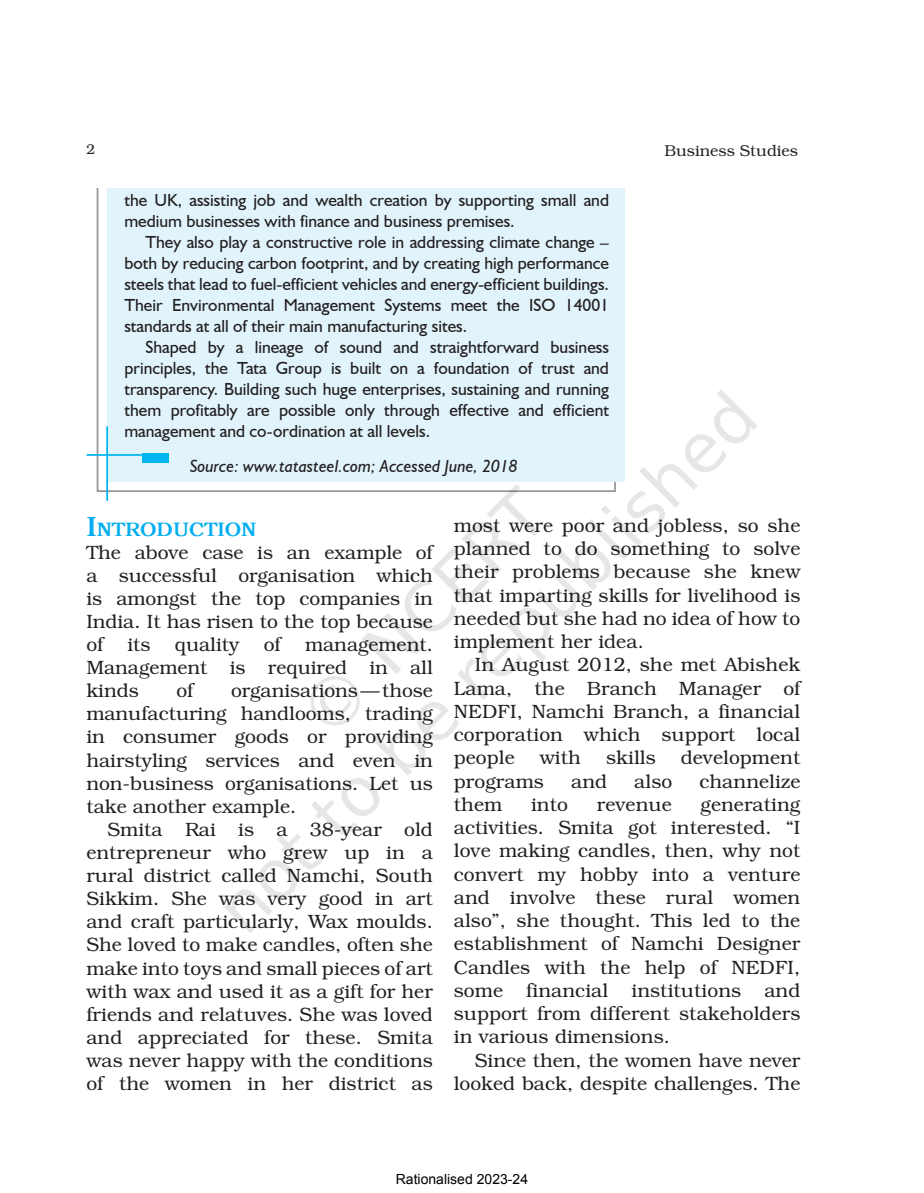
<style>
.page{position:relative;width:924px;height:1193px;background:#fff}
.page>*{position:absolute;margin:0;border:0;box-sizing:border-box;transform-origin:0 0}
.t1{font:700 19.6px "Bookman";color:#00aeef}
.t2{font:19.25px/23.1px "Bookman";letter-spacing:.005em;color:#231f20;text-align:justify}
.t3{font:17.5px/21px "Humanist 521 BT";color:#231f20;text-align:justify}
.t4{font:italic 17.5px "Humanist 521 BT";color:#231f20}
.t5{font:15.75px "Bookman";color:#231f20}
.t6{font:14px "Arial";color:#000}
.t7{font:14px "Bookman";color:#231f20}
.s1{font-size:28px}
</style>
<div class="page">
<img style="left:86px;top:188px;width:539px;height:313px">
<img style="left:129px;top:321px;width:628px;height:612px">
<p class="t7" style="left:86px;top:141px;width:10px">2</p>
<p class="t5" style="left:665px;top:141px;width:135px">Business Studies</p>
<p class="t3" style="left:124px;top:189px;width:486px">the UK, assisting job and wealth creation by supporting small and medium businesses with finance and business premises.</p>
<p class="t3" style="left:124px;top:231px;width:486px;text-indent:21px">They also play a constructive role in addressing climate change – both by reducing carbon footprint, and by creating high performance steels that lead to fuel-efficient vehicles and energy-efficient buildings.<br>Their Environmental Management Systems meet the ISO 14001 standards at all of their main manufacturing sites.</p>
<p class="t3" style="left:124px;top:336px;width:486px;text-indent:21px">Shaped by a lineage of sound and straightforward business principles, the Tata Group is built on a foundation of trust and transparency. Building such huge enterprises, sustaining and running them profitably are possible only through effective and efficient management and co-ordination at all levels.</p>
<p class="t4" style="left:190px;top:455px;width:329px">Source: www.tatasteel.com; Accessed June, 2018</p>
<p class="t1" style="left:86px;top:517px;width:172px"><span class="s1">I</span>NTRODUCTION</p>
<p class="t2" style="left:86px;top:540px;width:348px">The above case is an example of a successful organisation which is amongst the top companies in India. It has risen to the top because of</p>
<p class="t2" style="left:128px;top:633px;width:25px">its</p>
<p class="t2" style="left:175px;top:633px;width:66px">quality</p>
<p class="t2" style="left:264px;top:633px;width:18px">of</p>
<p class="t2" style="left:86px;top:633px;width:348px;text-indent:219px">management.<br>Management is required in all kinds</p>
<p class="t2" style="left:176px;top:679px;width:18px">of</p>
<p class="t2" style="left:86px;top:679px;width:348px;text-indent:145px">organisations—those manufacturing handlooms, trading in consumer goods or providing hairstyling services and even in non-business organisations. Let us take another example.</p>
<p class="t2" style="left:86px;top:818px;width:348px;text-indent:21px">Smita Rai is a 38-year old entrepreneur who grew up in a rural district called Namchi, South Sikkim. She was very good in art and craft particularly, Wax moulds.<br>She loved to make candles, often she make into toys and small pieces of art with wax and used it as a gift for her friends and relatuves. She was loved and appreciated for these. Smita was never happy with the conditions of the women in her district as</p>
<p class="t2" style="left:454px;top:513px;width:348px">most were poor and jobless, so she planned to do something to solve their problems because she knew that imparting skills for livelihood is needed but she had no idea of how to implement her idea.</p>
<p class="t2" style="left:454px;top:653px;width:348px;text-indent:21px">In August 2012, she met Abishek Lama, the Branch Manager of NEDFI, Namchi Branch, a financial corporation which support local people</p>
<p class="t2" style="left:540px;top:746px;width:43px">with</p>
<p class="t2" style="left:606px;top:746px;width:51px">skills</p>
<p class="t2" style="left:681px;top:746px;width:121px">development</p>
<p class="t2" style="left:454px;top:769px;width:92px">programs</p>
<p class="t2" style="left:571px;top:769px;width:37px">and</p>
<p class="t2" style="left:634px;top:769px;width:40px">also</p>
<p class="t2" style="left:699px;top:769px;width:102px">channelize</p>
<p class="t2" style="left:454px;top:793px;width:50px">them</p>
<p class="t2" style="left:531px;top:793px;width:38px">into</p>
<p class="t2" style="left:597px;top:793px;width:77px">revenue</p>
<p class="t2" style="left:454px;top:792px;width:348px;text-indent:247px">generating activities. Smita got interested. “I love making candles, then, why not convert my hobby into a venture and involve these rural women also”, she thought. This led to the establishment of Namchi Designer Candles with the help of NEDFI, some financial institutions and support from different stakeholders in various dimensions.</p>
<p class="t2" style="left:454px;top:1048px;width:348px;text-align:right">Since then, the women have never looked back, despite challenges. The</p>
<p class="t6" style="left:396px;top:1169px;width:134px">Rationalised 2023-24</p>
</div>
